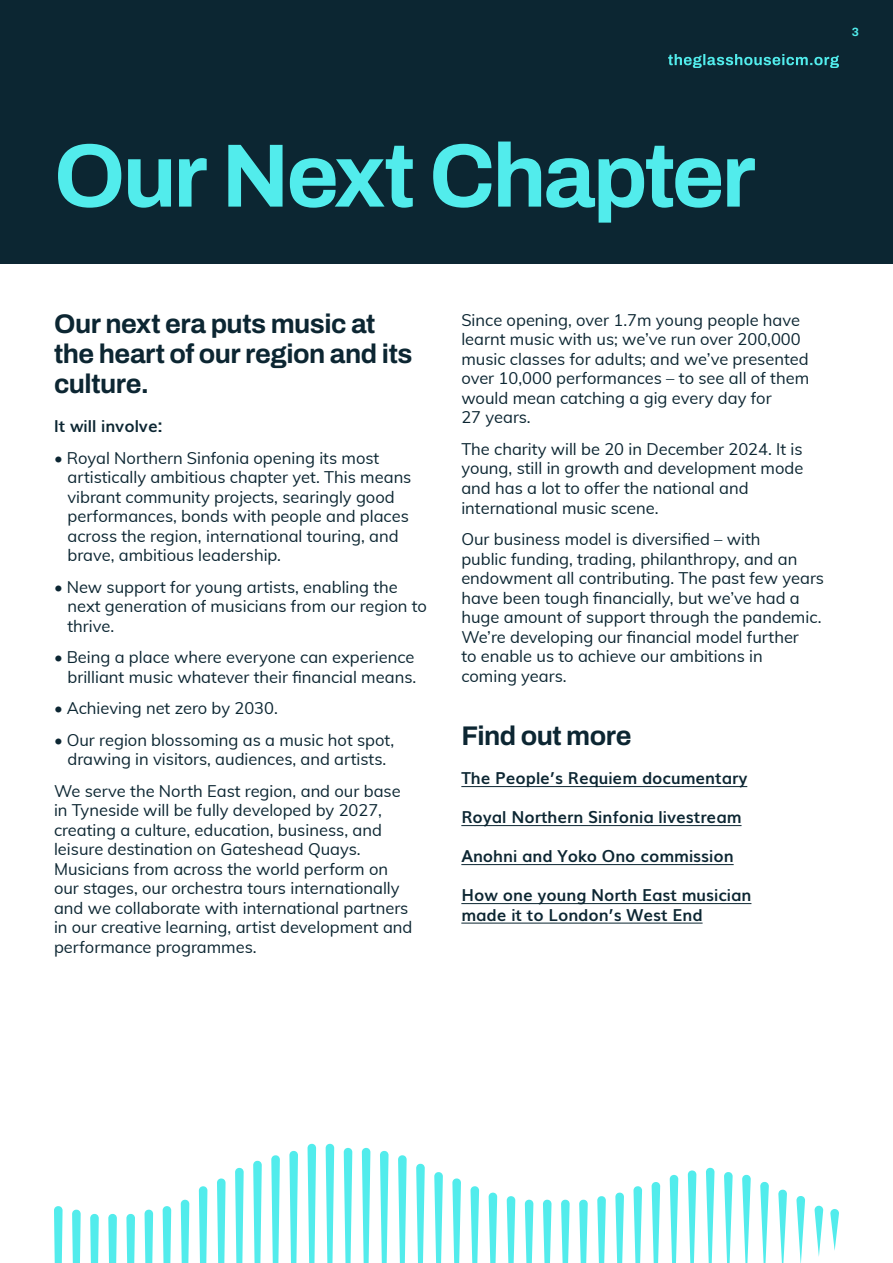
<style>
.page{position:relative;width:893px;height:1263px;background:#fff}
.page>*{position:absolute;margin:0;border:0;box-sizing:border-box;transform-origin:0 0}
.t1{font:700 90px "Archivo";letter-spacing:-.035em;color:#52ecec}
.t2{font:700 27px/30px "Archivo";letter-spacing:-.02em;color:#0c2632}
.t3{font:16.5px/19.5px "Muli";color:#0c2632}
.t4{font:700 16.5px/19.5px "Muli";color:#0c2632}
.t5{font:700 12px "Archivo";color:#52ecec}
</style>
<div class="page">
<div style="left:0;top:0;width:893px;height:264px;background:#0c2632"></div>
<svg style="left:668px;top:54px;width:171px;height:14px"></svg>
<hr style="left:461px;top:786px;width:286px;height:1px;background:#0c2632">
<hr style="left:461px;top:825px;width:280px;height:1px;background:#0c2632">
<hr style="left:461px;top:864px;width:273px;height:1px;background:#0c2632">
<hr style="left:461px;top:903px;width:290px;height:1px;background:#0c2632">
<hr style="left:461px;top:923px;width:242px;height:1px;background:#0c2632">
<svg style="left:344px;top:1147px;width:8px;height:116px"></svg>
<svg style="left:326px;top:1143px;width:8px;height:120px"></svg>
<svg style="left:362px;top:1147px;width:8px;height:116px"></svg>
<svg style="left:380px;top:1150px;width:8px;height:113px"></svg>
<svg style="left:398px;top:1155px;width:9px;height:108px"></svg>
<svg style="left:416px;top:1163px;width:9px;height:100px"></svg>
<svg style="left:434px;top:1172px;width:9px;height:91px"></svg>
<svg style="left:452px;top:1178px;width:9px;height:85px"></svg>
<svg style="left:470px;top:1186px;width:9px;height:77px"></svg>
<svg style="left:489px;top:1192px;width:8px;height:71px"></svg>
<svg style="left:507px;top:1196px;width:8px;height:67px"></svg>
<svg style="left:525px;top:1199px;width:8px;height:64px"></svg>
<svg style="left:543px;top:1199px;width:8px;height:64px"></svg>
<svg style="left:561px;top:1199px;width:9px;height:64px"></svg>
<svg style="left:579px;top:1199px;width:9px;height:64px"></svg>
<svg style="left:597px;top:1196px;width:9px;height:67px"></svg>
<svg style="left:615px;top:1192px;width:9px;height:71px"></svg>
<svg style="left:633px;top:1186px;width:9px;height:77px"></svg>
<svg style="left:652px;top:1182px;width:8px;height:81px"></svg>
<svg style="left:670px;top:1174px;width:8px;height:89px"></svg>
<svg style="left:688px;top:1170px;width:8px;height:93px"></svg>
<svg style="left:706px;top:1167px;width:8px;height:96px"></svg>
<svg style="left:724px;top:1172px;width:9px;height:91px"></svg>
<svg style="left:760px;top:1182px;width:9px;height:81px"></svg>
<svg style="left:778px;top:1189px;width:9px;height:74px"></svg>
<svg style="left:796px;top:1196px;width:9px;height:67px"></svg>
<svg style="left:814px;top:1205px;width:9px;height:52px"></svg>
<svg style="left:742px;top:1174px;width:9px;height:89px"></svg>
<svg style="left:308px;top:1143px;width:8px;height:120px"></svg>
<svg style="left:289px;top:1150px;width:9px;height:113px"></svg>
<svg style="left:271px;top:1155px;width:9px;height:108px"></svg>
<svg style="left:253px;top:1160px;width:9px;height:103px"></svg>
<svg style="left:235px;top:1167px;width:9px;height:96px"></svg>
<svg style="left:217px;top:1178px;width:9px;height:85px"></svg>
<svg style="left:199px;top:1186px;width:8px;height:77px"></svg>
<svg style="left:181px;top:1199px;width:8px;height:64px"></svg>
<svg style="left:163px;top:1206px;width:8px;height:57px"></svg>
<svg style="left:145px;top:1209px;width:8px;height:54px"></svg>
<svg style="left:126px;top:1213px;width:9px;height:50px"></svg>
<svg style="left:108px;top:1213px;width:9px;height:50px"></svg>
<svg style="left:90px;top:1214px;width:9px;height:49px"></svg>
<svg style="left:72px;top:1209px;width:9px;height:54px"></svg>
<svg style="left:54px;top:1206px;width:9px;height:57px"></svg>
<svg style="left:830px;top:1209px;width:9px;height:42px"></svg>
<p class="t5" style="left:852px;top:23px;width:9px">3</p>
<h1 class="t1" style="left:54px;top:108px;width:703px">Our Next Chapter</h1>
<h2 class="t2" style="left:54px;top:309px;width:360px">Our next era puts music at the heart of our region and its culture.</h2>
<p class="t4" style="left:54px;top:415px;width:110px">It will involve:</p>
<p class="t3" style="left:67px;top:447px;width:345px;text-indent:-13px">• Royal Northern Sinfonia opening its most artistically ambitious chapter yet. This means vibrant community projects, searingly good performances, bonds with people and places across the region, international touring, and brave, ambitious leadership.</p>
<p class="t3" style="left:67px;top:576px;width:361px;text-indent:-13px">• New support for young artists, enabling the next generation of musicians from our region to thrive.</p>
<p class="t3" style="left:54px;top:647px;width:364px;text-align:right">• Being a place where everyone can experience brilliant music whatever their financial means.</p>
<p class="t3" style="left:54px;top:698px;width:225px">• Achieving net zero by 2030.</p>
<p class="t3" style="left:54px;top:729px;width:342px;text-align:center">• Our region blossoming as a music hot spot, drawing in visitors, audiences, and artists.</p>
<p class="t3" style="left:54px;top:780px;width:360px">We serve the North East region, and our base in Tyneside will be fully developed by 2027, creating a culture, education, business, and leisure destination on Gateshead Quays.<br>Musicians from across the world perform on our stages, our orchestra tours internationally and we collaborate with international partners in our creative learning, artist development and performance programmes.</p>
<p class="t3" style="left:461px;top:309px;width:349px">Since opening, over 1.7m young people have learnt music with us; we’ve run over 200,000 music classes for adults; and we’ve presented over 10,000 performances – to see all of them would mean catching a gig every day for<br>27 years.</p>
<p class="t3" style="left:461px;top:438px;width:344px">The charity will be 20 in December 2024. It is young, still in growth and development mode and has a lot to offer the national and international music scene.</p>
<p class="t3" style="left:461px;top:528px;width:364px">Our business model is diversified – with<br>public funding, trading, philanthropy, and an endowment all contributing. The past few years have been tough financially, but we’ve had a huge amount of support through the pandemic.<br>We’re developing our financial model further<br>to enable us to achieve our ambitions in<br>coming years.</p>
<h2 class="t2" style="left:461px;top:721px;width:172px">Find out more</h2>
<p class="t4" style="left:461px;top:767px;width:287px">The People’s Requiem documentary</p>
<p class="t4" style="left:461px;top:806px;width:282px">Royal Northern Sinfonia livestream</p>
<p class="t4" style="left:461px;top:845px;width:274px">Anohni and Yoko Ono commission</p>
<p class="t4" style="left:461px;top:884px;width:292px">How one young North East musician made it to London’s West End</p>
</div>
